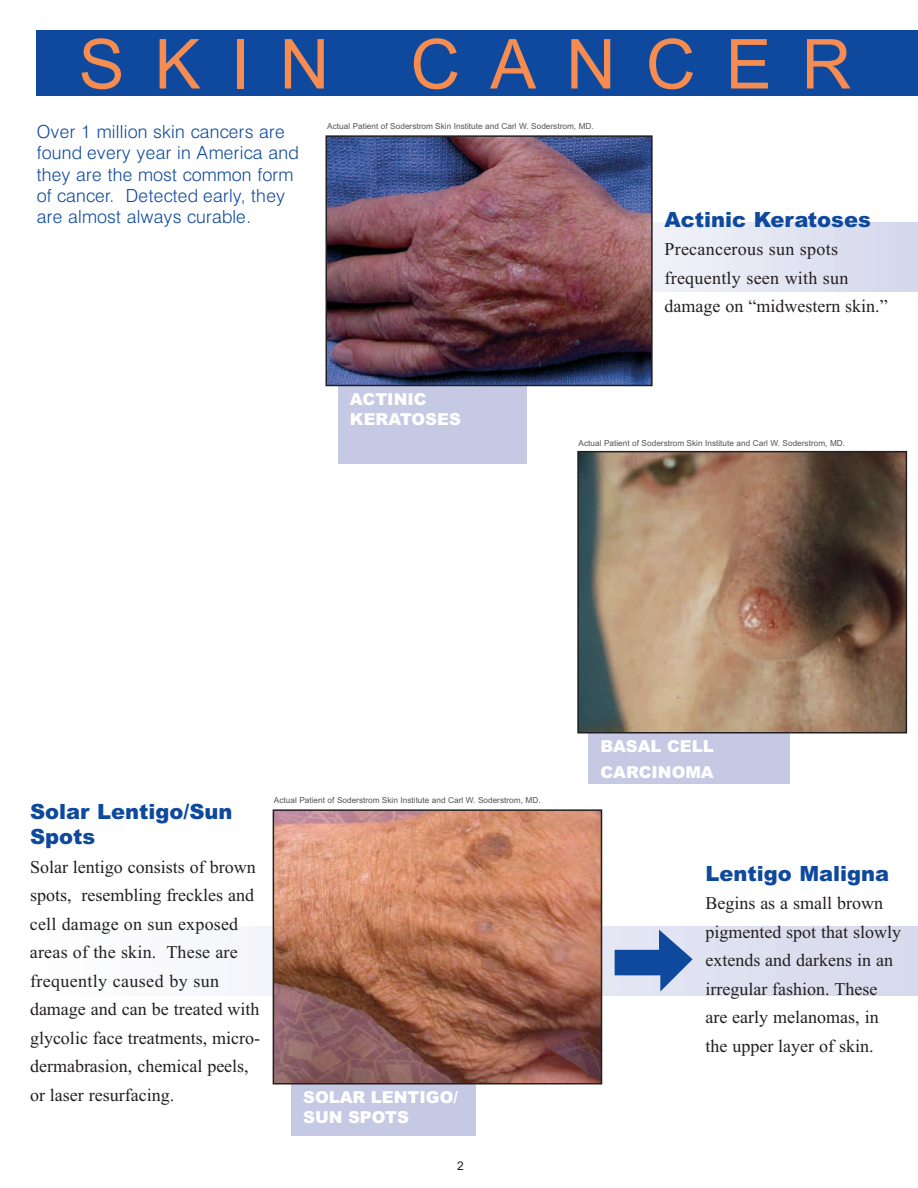
<style>
.page{position:relative;width:918px;height:1188px;background:#fff}
.page>*{position:absolute;margin:0;border:0;box-sizing:border-box;transform-origin:0 0}
.t1{font:69px "Arial";letter-spacing:.435em;color:#f68c50}
.t2{font:900 21px/25.2px "Arial";color:#0f499d}
.t3{font:18px/28.5px "Times New Roman";color:#231f20}
.t4{font:italic 18px/21px "Arial";letter-spacing:.02em;color:#0f499d}
.t5{font:900 16.5px/19.5px "Arial";color:#fff}
.t6{font:12px "Arial";color:#231f20}
.t7{font:8.25px "Arial";color:#535355}
</style>
<div class="page">
<img style="left:36px;top:30px;width:881px;height:1106px">
<svg style="left:917px;top:30px;width:1px;height:966px"></svg>
<p class="t1" style="left:79px;top:19px;width:774px">SKIN CANCER</p>
<p class="t4" style="left:37px;top:121px;width:264px">Over 1 million skin cancers are found every year in America and they are the most common form of cancer. Detected early, they are almost always curable.</p>
<p class="t7" style="left:327px;top:121px;width:268px">Actual Patient of Soderstrom Skin Institute and Carl W. Soderstrom, MD.</p>
<p class="t2" style="left:664px;top:206px;width:208px">Actinic Keratoses</p>
<p class="t3" style="left:664px;top:235px;width:225px">Precancerous sun spots frequently seen with sun damage on “midwestern skin.”</p>
<p class="t5" style="left:350px;top:389px;width:113px">ACTINIC<br>KERATOSES</p>
<p class="t7" style="left:579px;top:438px;width:268px">Actual Patient of Soderstrom Skin Institute and Carl W. Soderstrom, MD.</p>
<p class="t5" style="left:600px;top:733px;width:115px;line-height:25.2px">BASAL CELL<br>CARCINOMA</p>
<p class="t2" style="left:30px;top:798px;width:204px">Solar Lentigo/Sun<br>Spots</p>
<p class="t3" style="left:30px;top:852px;width:232px">Solar lentigo consists of brown spots, resembling freckles and cell damage on sun exposed areas of the skin. These are frequently caused by sun damage and can be treated with glycolic face treatments, micro&shy;dermabrasion, chemical peels, or laser resurfacing.</p>
<p class="t7" style="left:274px;top:795px;width:268px">Actual Patient of Soderstrom Skin Institute and Carl W. Soderstrom, MD.</p>
<p class="t5" style="left:303px;top:1087px;width:156px">SOLAR LENTIGO/<br>SUN SPOTS</p>
<p class="t6" style="left:457px;top:1158px;width:8px">2</p>
<p class="t2" style="left:705px;top:860px;width:185px">Lentigo Maligna</p>
<p class="t3" style="left:705px;top:888px;width:197px">Begins as a small brown pigmented spot that slowly extends and darkens in an irregular fashion. These are early melanomas, in the upper layer of skin.</p>
</div>
